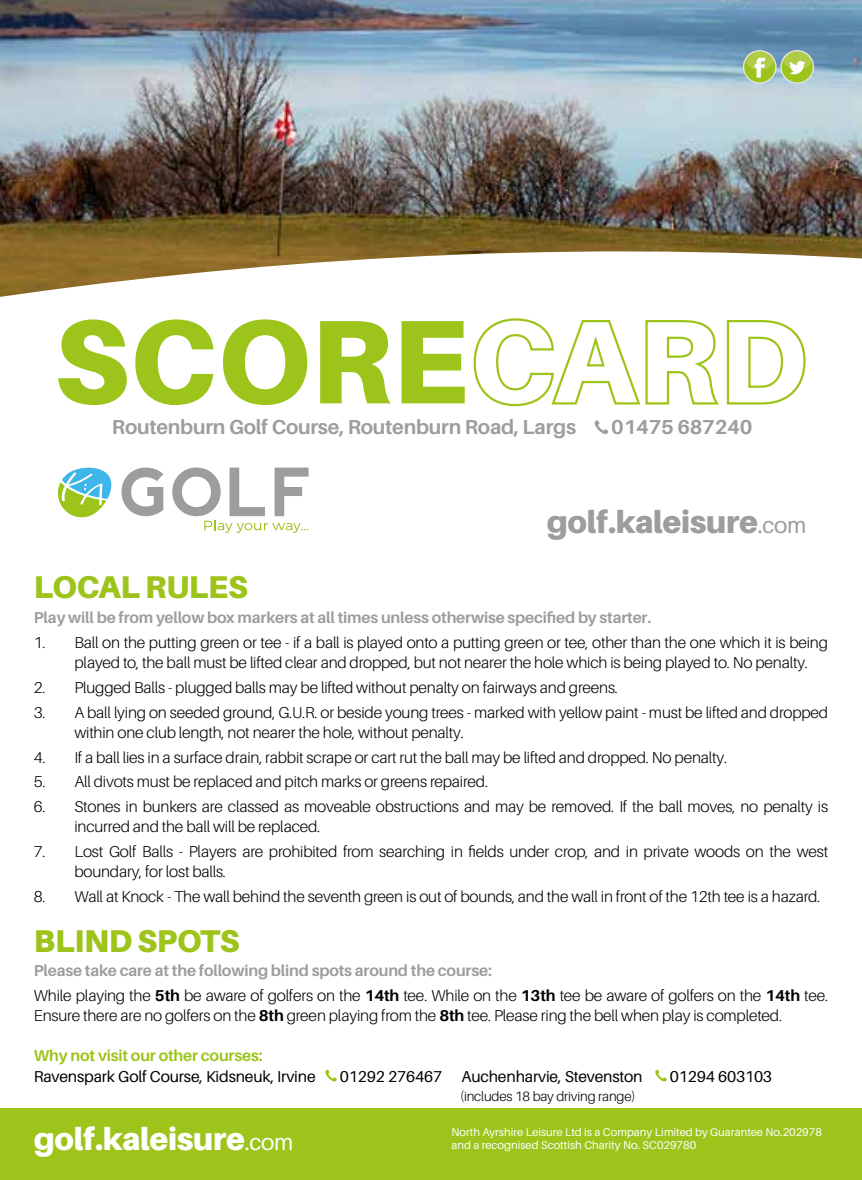
<style>
.page{position:relative;width:862px;height:1180px;background:#fff}
.page>*{position:absolute;margin:0;border:0;box-sizing:border-box;transform-origin:0 0}
.t1{font:900 119.25px "Aileron";color:#9dc41a}
.t2{font:900 31.5px "Aileron";letter-spacing:-.01em;color:#9dc41a}
.t3{font:900 31.5px "Aileron";letter-spacing:-.01em;color:#fff}
.t4{font:900 31.5px "Aileron";letter-spacing:-.01em;color:#9d9d9c}
.t5{font:700 20.25px "Aileron";letter-spacing:-.01em;color:#9d9d9c}
.t6{font:300 15.75px/20.2px "Aileron";letter-spacing:-.01em;color:#000}
.t7{font:15.75px "Aileron";letter-spacing:-.01em;color:#000}
.t8{font:700 15.75px "Aileron";letter-spacing:-.01em;color:#9d9d9c}
.t9{font:700 15.75px "Aileron";letter-spacing:-.01em;color:#9dc41a}
.t10{font:300 13.5px "Aileron";letter-spacing:-.01em;color:#000}
.t11{font:11.25px/13.5px "Aileron";color:#fff}
.s1{font-weight:400;font-size:22.5px}
.s2{font-weight:700;color:#9d9d9c}
.s3{font-weight:700}
</style>
<div class="page">
<div style="left:0;top:1108px;width:861px;height:72px;background:#9dc41a"></div>
<svg style="left:325px;top:1069px;width:12px;height:13px"></svg>
<svg style="left:655px;top:1069px;width:12px;height:13px"></svg>
<img style="left:0;top:0;width:861px;height:238px">
<svg style="left:0;top:238px;width:861px;height:59px"></svg>
<svg style="left:473px;top:318px;width:333px;height:89px"></svg>
<svg style="left:594px;top:420px;width:14px;height:14px"></svg>
<svg style="left:742px;top:50px;width:34px;height:34px"></svg>
<svg style="left:745px;top:51px;width:28px;height:19px"></svg>
<svg style="left:743px;top:58px;width:31px;height:24px"></svg>
<svg style="left:780px;top:50px;width:33px;height:34px"></svg>
<svg style="left:782px;top:51px;width:29px;height:19px"></svg>
<svg style="left:781px;top:61px;width:31px;height:21px"></svg>
<svg style="left:58px;top:467px;width:54px;height:51px"></svg>
<svg style="left:121px;top:468px;width:42px;height:48px"></svg>
<svg style="left:172px;top:468px;width:136px;height:65px"></svg>
<h1 class="t1" style="left:54px;top:292px;width:415px">SCORE</h1>
<p class="t5" style="left:112px;top:416px;width:465px">Routenburn Golf Course, Routenburn Road, Largs</p>
<p class="t5" style="left:611px;top:416px;width:142px">01475 687240</p>
<h2 class="t4" style="left:546px;top:503px;width:261px">golf.kaleisure<span class="s1">.com</span></h2>
<h2 class="t2" style="left:34px;top:569px;width:215px">LOCAL RULES</h2>
<p class="t8" style="left:34px;top:609px;width:618px">Play will be from yellow box markers at all times unless otherwise specified by starter.</p>
<p class="t6" style="left:74px;top:632px;width:754px;text-indent:-40px">1. Ball on the putting green or tee - if a ball is played onto a putting green or tee, other than the one which it is being played to, the ball must be lifted clear and dropped, but not nearer the hole which is being played to. No penalty.</p>
<p class="t6" style="left:34px;top:677px;width:585px">2. Plugged Balls - plugged balls may be lifted without penalty on fairways and greens.</p>
<p class="t6" style="left:74px;top:702px;width:754px;text-indent:-40px">3. A ball lying on seeded ground, G.U.R. or beside young trees - marked with yellow paint - must be lifted and dropped within one club length, not nearer the hole, without penalty.</p>
<p class="t6" style="left:34px;top:747px;width:694px">4. If a ball lies in a surface drain, rabbit scrape or cart rut the ball may be lifted and dropped. No penalty.</p>
<p class="t6" style="left:34px;top:772px;width:455px">5. All divots must be replaced and pitch marks or greens repaired.</p>
<p class="t6" style="left:74px;top:797px;width:754px;text-indent:-40px">6. Stones in bunkers are classed as moveable obstructions and may be removed. If the ball moves, no penalty is incurred and the ball will be replaced.</p>
<p class="t6" style="left:74px;top:842px;width:755px;text-indent:-40px">7. Lost Golf Balls - Players are prohibited from searching in fields under crop, and in private woods on the west boundary, for lost balls.</p>
<p class="t6" style="left:34px;top:887px;width:787px">8. Wall at Knock - The wall behind the seventh green is out of bounds, and the wall in front of the 12th tee is a hazard.</p>
<h2 class="t2" style="left:34px;top:922px;width:207px">BLIND SPOTS</h2>
<p class="t6" style="left:34px;top:959px;width:795px;line-height:24.8px"><span class="s2">Please take care at the following blind spots around the course:<br></span>While playing the <span class="s3">5th</span> be aware of golfers on the <span class="s3">14th</span> tee. While on the <span class="s3">13th</span> tee be aware of golfers on the <span class="s3">14th</span> tee.</p>
<p class="t6" style="left:34px;top:1006px;width:749px">Ensure there are no golfers on the <span class="s3">8th</span> green playing from the <span class="s3">8th</span> tee. Please ring the bell when play is completed.</p>
<p class="t9" style="left:34px;top:1046px;width:230px">Why not visit our other courses:</p>
<p class="t7" style="left:34px;top:1067px;width:283px">Ravenspark Golf Course, Kidsneuk, Irvine</p>
<p class="t7" style="left:340px;top:1067px;width:304px">01292 276467 Auchenharvie, Stevenston</p>
<p class="t7" style="left:669px;top:1067px;width:104px">01294 603103</p>
<p class="t10" style="left:460px;top:1089px;width:177px">(includes 18 bay driving range)</p>
<h2 class="t3" style="left:34px;top:1121px;width:261px">golf.kaleisure<span class="s1">.com</span></h2>
<p class="t11" style="left:451px;top:1125px;width:372px">North Ayrshire Leisure Ltd is a Company Limited by Guarantee No.202978 and a recognised Scottish Charity No. SC029780</p>
</div>
